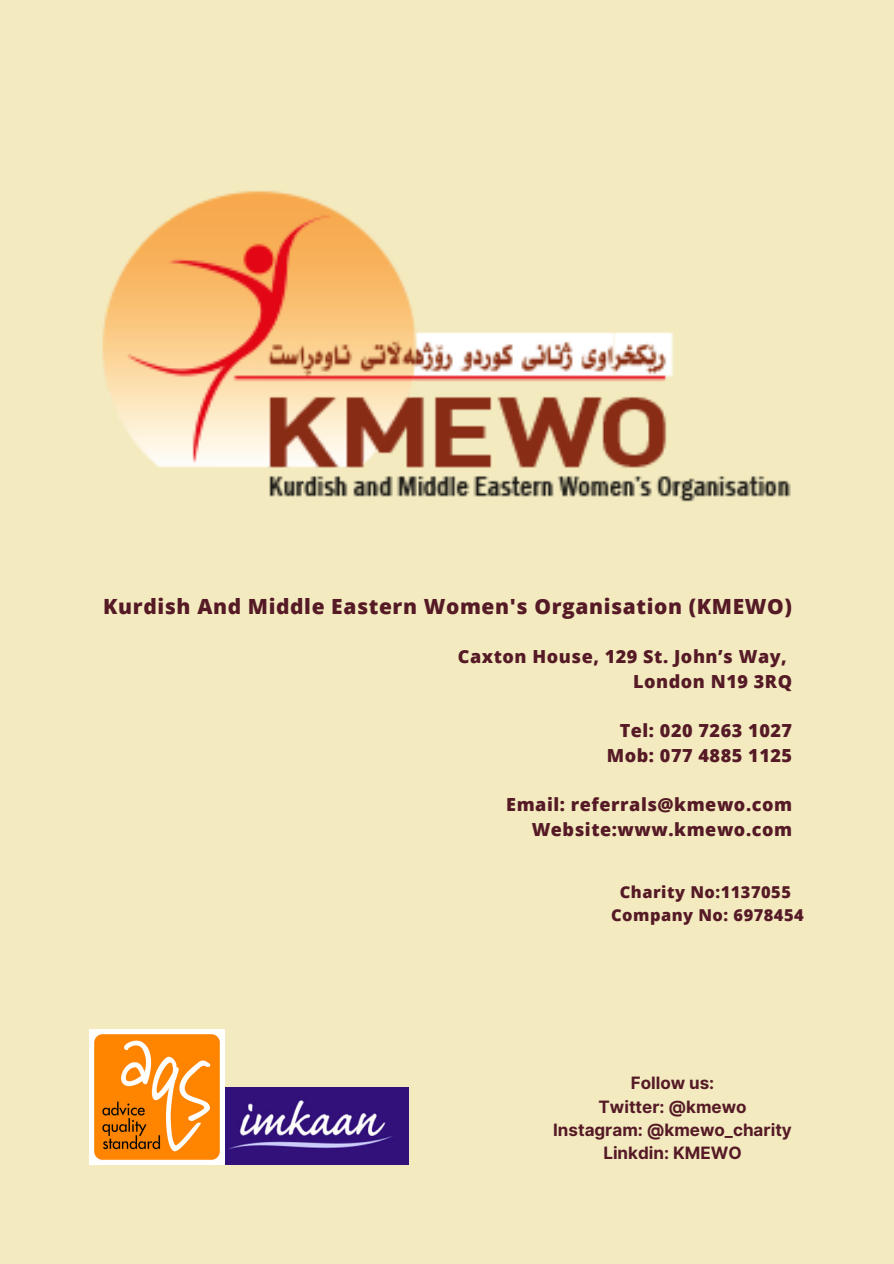
<style>
.page{position:relative;width:894px;height:1264px;background:#fff}
.page>*{position:absolute;margin:0;border:0;box-sizing:border-box;transform-origin:0 0}
.t1{font:800 20.85px "Open Sans";letter-spacing:.03em;color:#551a25}
.t2{font:800 18px "Open Sans";letter-spacing:.03em;color:#551a25}
.t3{font:700 16.95px "Inter";color:#551a25}
.t4{font:800 16.35px "Open Sans";letter-spacing:.03em;color:#551a25}
</style>
<div class="page">
<div style="left:0;top:0;width:893px;height:1263px;background:#f3eac0"></div>
<img style="left:224px;top:1087px;width:184px;height:77px">
<img style="left:89px;top:1029px;width:135px;height:135px">
<img style="left:103px;top:190px;width:688px;height:312px">
<p class="t1" style="left:103px;top:592px;width:690px">Kurdish And Middle Eastern Women's Organisation (KMEWO)</p>
<p class="t2" style="left:457px;top:644px;width:330px">Caxton House, 129 St. John’s Way,</p>
<p class="t2" style="left:633px;top:668px;width:160px">London N19 3RQ</p>
<p class="t2" style="left:619px;top:718px;width:174px">Tel: 020 7263 1027</p>
<p class="t2" style="left:606px;top:742px;width:187px">Mob: 077 4885 1125</p>
<p class="t2" style="left:506px;top:791px;width:287px">Email: referrals@kmewo.com</p>
<p class="t2" style="left:531px;top:816px;width:262px">Website:www.kmewo.com</p>
<p class="t4" style="left:619px;top:880px;width:172px">Charity No:1137055</p>
<p class="t4" style="left:611px;top:904px;width:194px">Company No: 6978454</p>
<p class="t3" style="left:630px;top:1072px;width:85px">Follow us:</p>
<p class="t3" style="left:598px;top:1096px;width:149px">Twitter: @kmewo</p>
<p class="t3" style="left:553px;top:1119px;width:240px">Instagram: @kmewo_charity</p>
<p class="t3" style="left:603px;top:1143px;width:140px">Linkdin: KMEWO</p>
</div>
